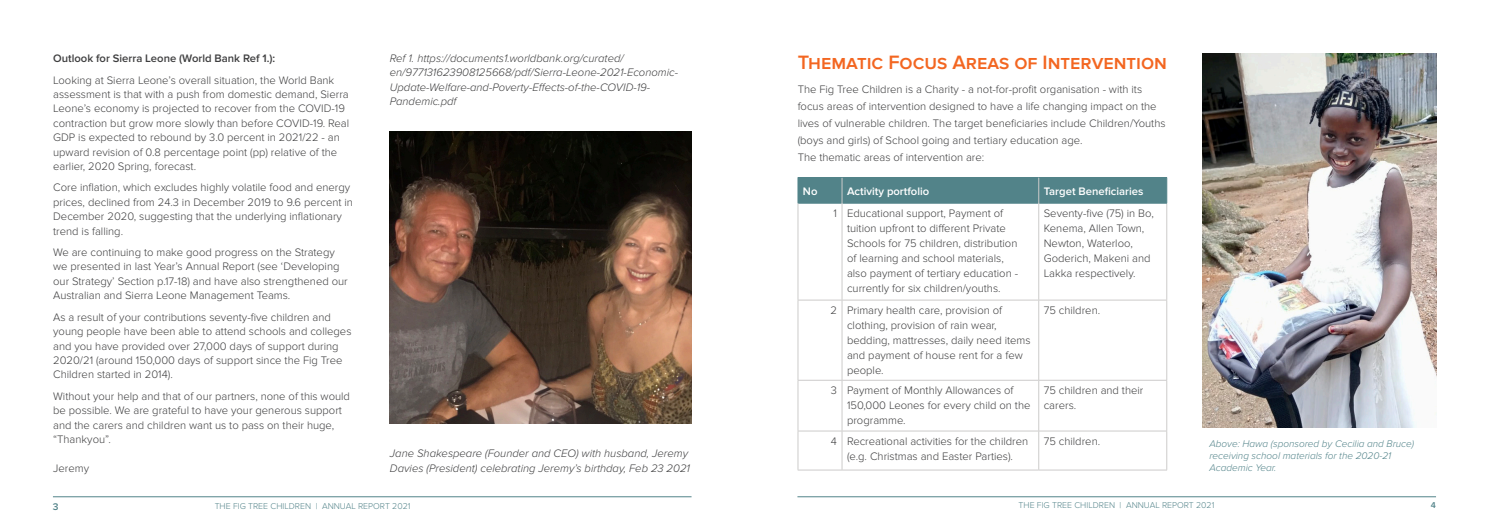
<style>
.page{position:relative;width:1489px;height:525px;background:#fff}
.page>*{position:absolute;margin:0;border:0;box-sizing:border-box;transform-origin:0 0}
.t1{font:600 20px "Proxima Nova";color:#f36621}
.t2{font:300 11.25px/14.4px "Proxima Nova";color:#3e3e3f}
.t3{font:italic 300 11.25px/14.4px "Proxima Nova";color:#3e3e3f}
.t4{font:600 11.25px "Proxima Nova";color:#fff}
.t5{font:600 11.25px "Proxima Nova";color:#3e3e3f}
.t6{font:italic 300 10px/12px "Proxima Nova";color:#528389}
.t7{font:600 10px "Proxima Nova";color:#528389}
.t8{font:300 8.75px "Proxima Nova";color:#528389}
.t9{font:600 8.75px "Proxima Nova";color:#528389}
</style>
<div class="page">
<img style="left:1202px;top:53px;width:233px;height:374px">
<hr style="left:1166px;top:431px;width:1px;height:38px;background:#cccbca">
<hr style="left:1038px;top:469px;width:128px;height:1px;background:#cccbca">
<hr style="left:1166px;top:203px;width:1px;height:96px;background:#cccbca">
<hr style="left:797px;top:203px;width:44px;height:1px;background:#528389">
<hr style="left:842px;top:203px;width:196px;height:1px;background:#528389">
<hr style="left:1039px;top:203px;width:127px;height:1px;background:#528389">
<hr style="left:797px;top:299px;width:45px;height:1px;background:#cccbca">
<hr style="left:842px;top:299px;width:196px;height:1px;background:#cccbca">
<hr style="left:1038px;top:299px;width:128px;height:1px;background:#cccbca">
<hr style="left:1166px;top:300px;width:1px;height:80px;background:#cccbca">
<hr style="left:797px;top:380px;width:45px;height:1px;background:#cccbca">
<hr style="left:842px;top:380px;width:196px;height:1px;background:#cccbca">
<hr style="left:1038px;top:380px;width:128px;height:1px;background:#cccbca">
<hr style="left:1166px;top:380px;width:1px;height:50px;background:#cccbca">
<hr style="left:797px;top:430px;width:45px;height:1px;background:#cccbca">
<hr style="left:842px;top:430px;width:196px;height:1px;background:#cccbca">
<hr style="left:1038px;top:430px;width:128px;height:1px;background:#cccbca">
<hr style="left:797px;top:203px;width:1px;height:96px;background:#cccbca">
<hr style="left:797px;top:300px;width:1px;height:80px;background:#cccbca">
<hr style="left:797px;top:380px;width:1px;height:50px;background:#cccbca">
<hr style="left:797px;top:431px;width:1px;height:38px;background:#cccbca">
<hr style="left:797px;top:469px;width:45px;height:1px;background:#cccbca">
<div style="left:797px;top:177px;width:370px;height:26px;background:#528389"></div>
<hr style="left:841px;top:203px;width:1px;height:96px;background:#cccbca">
<hr style="left:1038px;top:203px;width:1px;height:96px;background:#cccbca">
<hr style="left:841px;top:300px;width:1px;height:80px;background:#cccbca">
<hr style="left:1038px;top:300px;width:1px;height:80px;background:#cccbca">
<hr style="left:841px;top:380px;width:1px;height:50px;background:#cccbca">
<hr style="left:1038px;top:380px;width:1px;height:50px;background:#cccbca">
<hr style="left:841px;top:431px;width:1px;height:38px;background:#cccbca">
<hr style="left:1038px;top:431px;width:1px;height:38px;background:#cccbca">
<hr style="left:842px;top:469px;width:196px;height:1px;background:#cccbca">
<img style="left:390px;top:131px;width:301px;height:292px">
<hr style="left:797px;top:496px;width:638px;height:1px;background:#528389">
<hr style="left:53px;top:496px;width:638px;height:1px;background:#528389">
<p class="t5" style="left:53px;top:52px;width:224px">Outlook for Sierra Leone (World Bank Ref 1.):</p>
<p class="t2" style="left:53px;top:73px;width:297px">Looking at Sierra Leone’s overall situation, the World Bank assessment is that with a push from domestic demand, Sierra Leone’s economy is projected to recover from the COVID-19 contraction but grow more slowly than before COVID-19. Real GDP is expected to rebound by 3.0 percent in 2021/22 - an upward revision of 0.8 percentage point (pp) relative of the earlier, 2020 Spring, forecast.</p>
<p class="t2" style="left:53px;top:180px;width:301px">Core inflation, which excludes highly volatile food and energy prices, declined from 24.3 in December 2019 to 9.6 percent in December 2020, suggesting that the underlying inflationary trend is falling.</p>
<p class="t2" style="left:53px;top:245px;width:296px">We are continuing to make good progress on the Strategy we presented in last Year’s Annual Report (see ‘Developing our Strategy’ Section p.17-18) and have also strengthened our Australian and Sierra Leone Management Teams.</p>
<p class="t2" style="left:53px;top:310px;width:300px">As a result of your contributions seventy-five children and young people have been able to attend schools and colleges and you have provided over 27,000 days of support during 2020/21 (around 150,000 days of support since the Fig Tree Children started in 2014).</p>
<p class="t2" style="left:53px;top:389px;width:298px">Without your help and that of our partners, none of this would be possible. We are grateful to have your generous support and the carers and children want us to pass on their huge, “Thankyou”.</p>
<p class="t2" style="left:53px;top:460px;width:37px">Jeremy</p>
<p class="t3" style="left:390px;top:51px;width:290px">Ref 1. https://documents1.worldbank.org/curated/ en/977131623908125668/pdf/Sierra-Leone-2021-Economic-Update-Welfare-and-Poverty-Effects-of-the-COVID-19- Pandemic.pdf</p>
<p class="t3" style="left:390px;top:446px;width:301px">Jane Shakespeare (Founder and CEO) with husband, Jeremy<br>Davies (President) celebrating Jeremy’s birthday, Feb 23 2021</p>
<p class="t1" style="left:797px;top:51px;width:371px">Thematic Focus Areas of Intervention</p>
<p class="t2" style="left:797px;top:81px;width:369px;line-height:16.9px">The Fig Tree Children is a Charity - a not-for-profit organisation - with its focus areas of intervention designed to have a life changing impact on the lives of vulnerable children. The target beneficiaries include Children/Youths (boys and girls) of School going and tertiary education age.<br>The thematic areas of intervention are:</p>
<p class="t4" style="left:803px;top:184px;width:16px">No</p>
<p class="t4" style="left:847px;top:184px;width:84px">Activity portfolio</p>
<p class="t4" style="left:1043px;top:184px;width:101px">Target Beneficiaries</p>
<p class="t2" style="left:833px;top:206px;width:5px">1</p>
<p class="t2" style="left:847px;top:206px;width:172px;line-height:15px">Educational support, Payment of tuition upfront to different Private Schools for 75 children, distribution of learning and school materials, also payment of tertiary education - currently for six children/youths.</p>
<p class="t2" style="left:1043px;top:206px;width:112px;line-height:15px">Seventy-five (75) in Bo,<br>Kenema, Allen Town,<br>Newton, Waterloo,<br>Goderich, Makeni and<br>Lakka respectively.</p>
<p class="t2" style="left:830px;top:303px;width:8px">2</p>
<p class="t2" style="left:847px;top:303px;width:185px;line-height:15px">Primary health care, provision of clothing, provision of rain wear, bedding, mattresses, daily need items and payment of house rent for a few people.</p>
<p class="t2" style="left:1043px;top:303px;width:58px">75 children.</p>
<p class="t2" style="left:830px;top:383px;width:8px">3</p>
<p class="t2" style="left:847px;top:383px;width:185px;line-height:15px">Payment of Monthly Allowances of<br>150,000 Leones for every child on the programme.</p>
<p class="t2" style="left:1043px;top:383px;width:101px;line-height:15px">75 children and their carers.</p>
<p class="t2" style="left:830px;top:434px;width:8px">4</p>
<p class="t2" style="left:847px;top:433px;width:183px;line-height:15px">Recreational activities for the children (e.g. Christmas and Easter Parties).</p>
<p class="t2" style="left:1043px;top:434px;width:58px">75 children.</p>
<p class="t6" style="left:1209px;top:437px;width:206px">Above: Hawa (sponsored by Cecilia and Bruce) receiving school materials for the 2020-21<br>Academic Year.</p>
<p class="t7" style="left:53px;top:501px;width:7px">3</p>
<p class="t8" style="left:215px;top:501px;width:197px">THE FIG TREE CHILDREN | ANNUAL REPORT 2021</p>
<p class="t8" style="left:1018px;top:500px;width:197px">THE FIG TREE CHILDREN | ANNUAL REPORT 2021</p>
<p class="t9" style="left:1430px;top:500px;width:7px">4</p>
</div>
